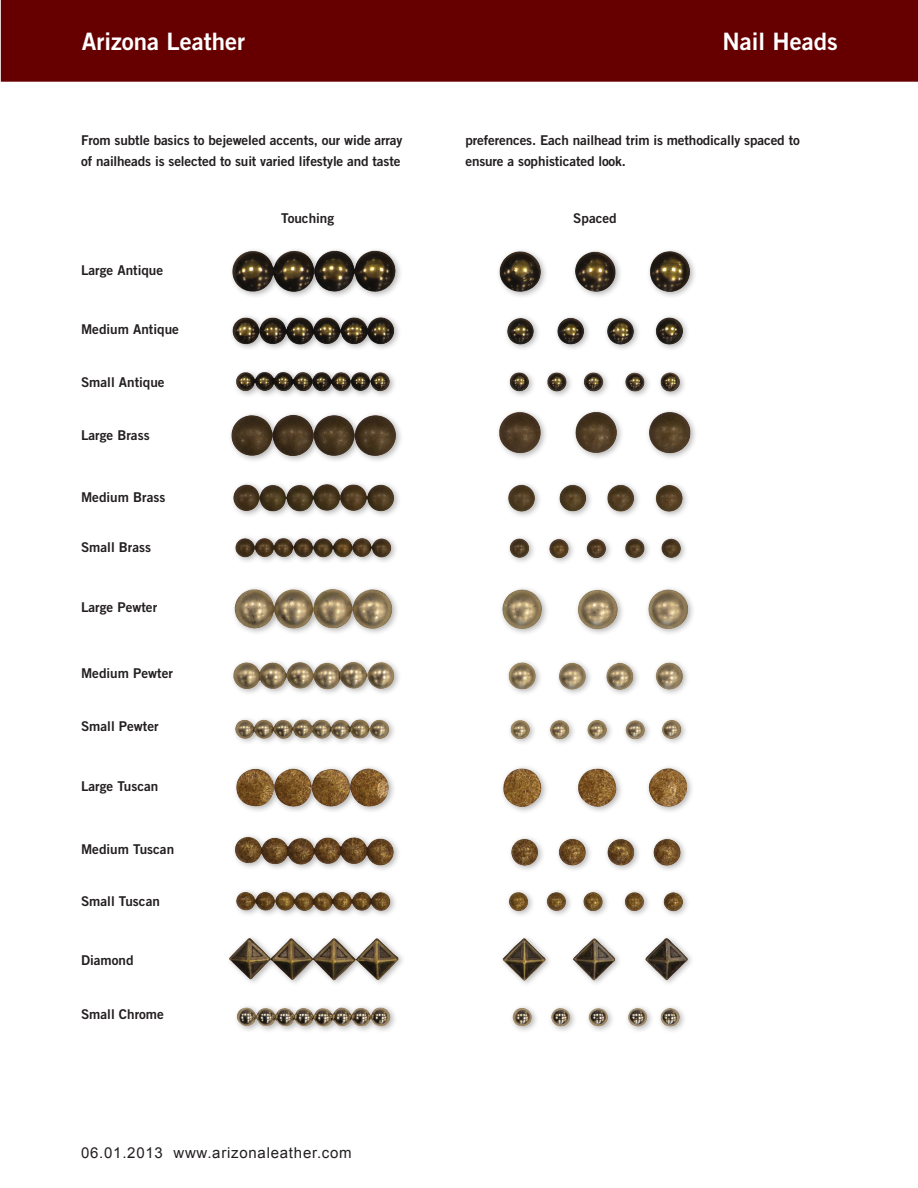
<style>
.page{position:relative;width:918px;height:1188px;background:#fff}
.page>*{position:absolute;margin:0;border:0;box-sizing:border-box;transform-origin:0 0}
.t1{font:24px "Trade Gothic LT Std Bd 2";color:#fff}
.t2{font:700 24px "Arial";color:#fff}
.t3{font:15px "Arial";letter-spacing:.05em;color:#231f20}
.t4{font:13.5px/21px "Trade Gothic LT Std Bd 2";letter-spacing:-.01em;color:#231f20}
</style>
<div class="page">
<img style="left:229px;top:250px;width:467px;height:781px">
<div style="left:2px;top:0;width:916px;height:81px;background:#600"></div>
<div style="left:1px;top:0;width:917px;height:82px;border:2px solid #600"></div>
<p class="t1" style="left:82px;top:26px;width:165px">Arizona Leather</p>
<p class="t2" style="left:715px;top:25px;width:111px">Nail Head</p>
<p class="t1" style="left:722px;top:26px;width:117px">Nail Heads</p>
<p class="t4" style="left:81px;top:130px;width:323px">From subtle basics to bejeweled accents, our wide array of nailheads is selected to suit varied lifestyle and taste</p>
<p class="t4" style="left:465px;top:130px;width:336px">preferences. Each nailhead trim is methodically spaced to ensure a sophisticated look.</p>
<p class="t4" style="left:81px;top:259px;width:84px">Large Antique</p>
<p class="t4" style="left:81px;top:318px;width:99px">Medium Antique</p>
<p class="t4" style="left:81px;top:372px;width:85px">Small Antique</p>
<p class="t4" style="left:81px;top:425px;width:70px">Large Brass</p>
<p class="t4" style="left:81px;top:487px;width:86px">Medium Brass</p>
<p class="t4" style="left:81px;top:537px;width:72px">Small Brass</p>
<p class="t4" style="left:81px;top:596px;width:78px">Large Pewter</p>
<p class="t4" style="left:81px;top:663px;width:93px">Medium Pewter</p>
<p class="t4" style="left:81px;top:716px;width:79px">Small Pewter</p>
<p class="t4" style="left:81px;top:775px;width:79px">Large Tuscan</p>
<p class="t4" style="left:81px;top:839px;width:95px">Medium Tuscan</p>
<p class="t4" style="left:81px;top:890px;width:80px">Small Tuscan</p>
<p class="t4" style="left:81px;top:949px;width:54px">Diamond</p>
<p class="t4" style="left:81px;top:1004px;width:84px">Small Chrome</p>
<p class="t4" style="left:281px;top:208px;width:55px">Touching</p>
<p class="t3" style="left:81px;top:1143px;width:272px">06.01.2013 www.arizonaleather.com</p>
<p class="t4" style="left:573px;top:208px;width:45px">Spaced</p>
</div>
